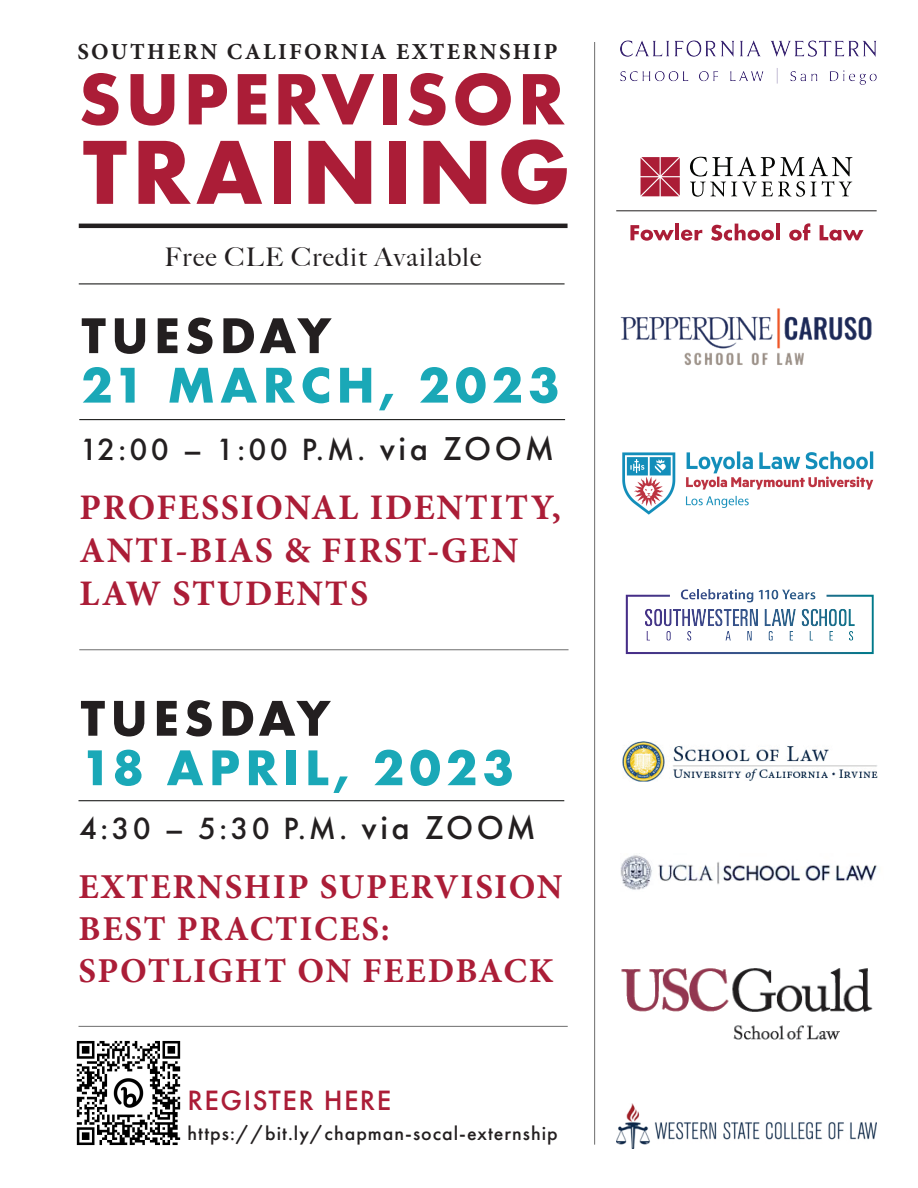
<style>
.page{position:relative;width:918px;height:1188px;background:#fff}
.page>*{position:absolute;margin:0;border:0;box-sizing:border-box;transform-origin:0 0}
.t1{font:700 94.35px "Futura PT";letter-spacing:.05em;color:#ab1d37}
.t2{font:700 75.45px "Futura PT";letter-spacing:.05em;color:#ab1d37}
.t3{font:700 52.2px "Futura PT";letter-spacing:.1em;color:#1aa8b7}
.t4{font:700 52.2px "Futura PT";letter-spacing:.1em;color:#231f20}
.t5{font:700 36px/43.2px "Minion Pro";letter-spacing:.05em;color:#ab1d37}
.t6{font:700 34.95px/42px "Minion Pro";letter-spacing:.05em;color:#ab1d37}
.t7{font:500 31.95px "Futura PT";letter-spacing:.1em;color:#231f20}
.t8{font:500 29.1px "Futura PT";letter-spacing:.05em;color:#ab1d37}
.t9{font:500 25.65px "Big Caslon";letter-spacing:.05em;color:#231f20}
.t10{font:700 22.95px "Minion Pro";letter-spacing:.1em;color:#231f20}
.t11{font:500 19.95px "Futura PT";letter-spacing:.05em;color:#231f20}
.s1{font-size:34.35px}
</style>
<div class="page">
<img style="left:622px;top:451px;width:252px;height:64px">
<img style="left:76px;top:1040px;width:105px;height:106px">
<img style="left:621px;top:855px;width:256px;height:35px">
<img style="left:621px;top:968px;width:252px;height:72px">
<img style="left:620px;top:308px;width:252px;height:58px">
<img style="left:616px;top:1104px;width:261px;height:45px">
<img style="left:622px;top:741px;width:256px;height:41px">
<img style="left:621px;top:40px;width:256px;height:44px">
<hr style="left:594px;top:42px;width:1px;height:1103px;background:#6d6d6d">
<hr style="left:79px;top:224px;width:489px;height:4px;background:#231f20">
<hr style="left:79px;top:419px;width:486px;height:1px;background:#040503">
<hr style="left:79px;top:649px;width:490px;height:1px;background:#6d6d6d">
<hr style="left:79px;top:800px;width:485px;height:1px;background:#040503">
<hr style="left:79px;top:1026px;width:489px;height:1px;background:#6d6d6d">
<hr style="left:79px;top:284px;width:486px;height:1px;background:#040503">
<svg style="left:630px;top:225px;width:44px;height:16px"></svg>
<hr style="left:675px;top:224px;width:4px;height:16px;background:#ab1d37">
<svg style="left:681px;top:230px;width:21px;height:11px"></svg>
<svg style="left:711px;top:224px;width:63px;height:17px"></svg>
<hr style="left:776px;top:224px;width:4px;height:16px;background:#ab1d37">
<svg style="left:789px;top:223px;width:21px;height:18px"></svg>
<svg style="left:820px;top:225px;width:44px;height:16px"></svg>
<svg style="left:690px;top:157px;width:162px;height:40px"></svg>
<svg style="left:641px;top:157px;width:39px;height:39px;background:#b73d53"></svg>
<hr style="left:616px;top:211px;width:261px;height:1px;background:#211e1e">
<img style="left:625px;top:589px;width:249px;height:66px">
<p class="t10" style="left:77px;top:36px;width:482px">SOUTHERN CALIFORNIA EXTERNSHIP</p>
<h2 class="t2" style="left:78px;top:51px;width:488px">SUPERVISOR</h2>
<h1 class="t1" style="left:83px;top:111px;width:489px">TRAINING</h1>
<p class="t9" style="left:164px;top:236px;width:318px">Free CLE Credit Available</p>
<h3 class="t4" style="left:81px;top:302px;width:251px">TUESDAY</h3>
<h3 class="t3" style="left:81px;top:352px;width:480px">21 MARCH, 2023</h3>
<p class="t7" style="left:80px;top:430px;width:476px">12:00 – 1:00 P.M. <span class="s1">via ZOOM</span></p>
<p class="t5" style="left:80px;top:485px;width:483px">PROFESSIONAL IDENTITY,<br>ANTI-BIAS &amp; FIRST-GEN<br>LAW STUDENTS</p>
<h3 class="t4" style="left:81px;top:685px;width:251px">TUESDAY</h3>
<h3 class="t3" style="left:81px;top:734px;width:435px">18 APRIL, 2023</h3>
<p class="t7" style="left:79px;top:809px;width:458px">4:30 – 5:30 P.M. <span class="s1">via ZOOM</span></p>
<p class="t6" style="left:79px;top:865px;width:486px">EXTERNSHIP SUPERVISION<br>BEST PRACTICES:<br>SPOTLIGHT ON FEEDBACK</p>
<p class="t8" style="left:188px;top:1083px;width:205px">REGISTER HERE</p>
<p class="t11" style="left:188px;top:1121px;width:372px">https://bit.ly/chapman-socal-externship</p>
</div>
